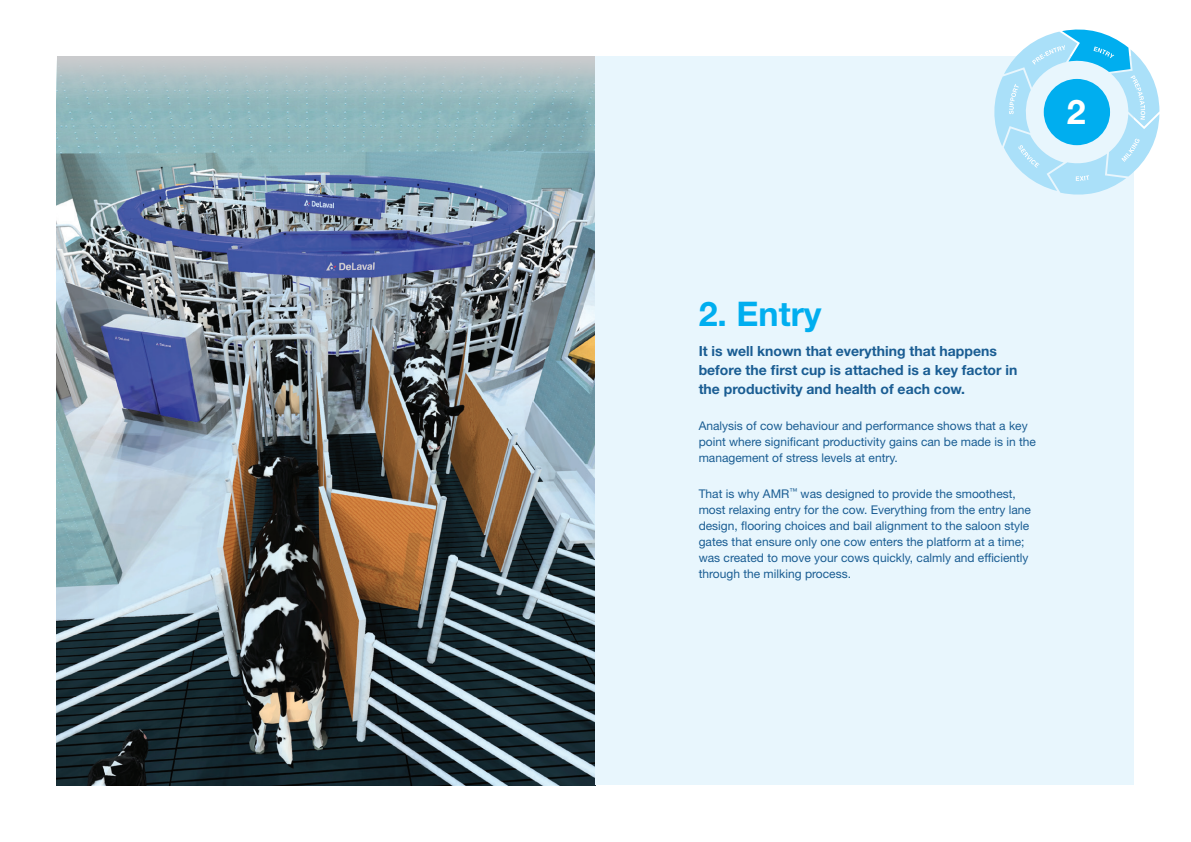
<style>
.page{position:relative;width:1191px;height:842px;background:#fff}
.page>*{position:absolute;margin:0;border:0;box-sizing:border-box;transform-origin:0 0}
.New_Header{font:700 34px "Helvetica Neue";color:#00aeef}
.New_Header-2{font:700 34px "Helvetica Neue";color:#fff}
.intro_copy{font:700 14px/19px "Helvetica Neue LT Std";color:#1a5d93}
.Copy{font:12px/16px "Helvetica Neue LT Std";color:#1a5d93}
</style>
<div class="page">
<img style="left:57px;top:57px;width:538px;height:728px">
<div style="left:595px;top:57px;width:539px;height:728px;background:#e8f6fd"></div>
<svg style="left:991px;top:29px;width:168px;height:166px"></svg>
<div style="left:1043px;top:79px;width:67px;height:66px;background:#00aeef;border-radius:50%"></div>
<p class="New_Header-2" style="left:1066px;top:91px;width:20px">2</p>
<p class="New_Header" style="left:698px;top:293px;width:124px">2. Entry</p>
<p class="intro_copy" style="left:698px;top:341px;width:320px">It is well known that everything that happens before the first cup is attached is a key factor in the productivity and health of each cow.</p>
<p class="Copy" style="left:698px;top:417px;width:339px">Analysis of cow behaviour and performance shows that a key point where significant productivity gains can be made is in the management of stress levels at entry.</p>
<p class="Copy" style="left:698px;top:485px;width:334px">That is why AMR<sup>™</sup> was designed to provide the smoothest, most relaxing entry for the cow. Everything from the entry lane design, flooring choices and bail alignment to the saloon style gates that ensure only one cow enters the platform at a time; was created to move your cows quickly, calmly and efficiently through the milking process.</p>
</div>
